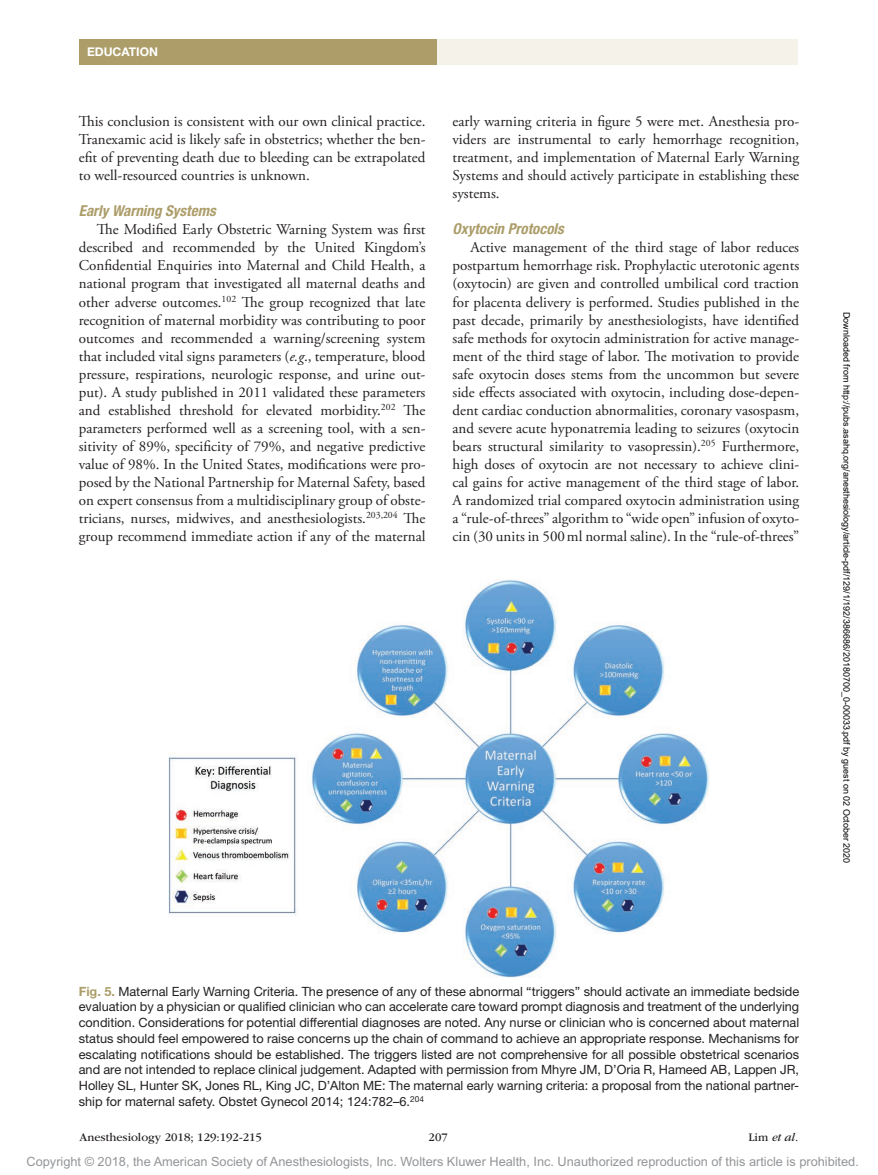
<style>
.page{position:relative;width:878px;height:1175px;background:#fff}
.page>*{position:absolute;margin:0;border:0;box-sizing:border-box;transform-origin:0 0}
.t1{font:15px/18px "Adobe Garamond Pro";color:#231f20;text-align:justify}
.t2{font:italic 700 condensed 15px "Helvetica Neue LT Std";color:#ac9d69}
.t3{font:12.75px/15.8px "Helvetica Neue LT Std";color:#231f20;text-align:justify}
.t4{font:12.75px "Arial MT Std";color:#939598}
.t5{font:12px "ITC Garamond Std";color:#231f20}
.t6{font:700 12px "Helvetica Neue";color:#fff}
.t7{font:italic 12px "ITC Garamond Std";color:#231f20}
.t8{font:9px "Arial";color:#000}
.s1{font-style:italic}
.s2{font-weight:700;color:#ac9d69}
.s3{font-style:normal}
</style>
<div class="page">
<div style="left:432px;top:39px;width:365px;height:26px;background:#f5f2ea"></div>
<div style="left:79px;top:39px;width:357px;height:25px;background:#ac9d69"></div>
<img style="left:169px;top:580px;width:540px;height:397px">
<p class="t6" style="left:87px;top:45px;width:72px">EDUCATION</p>
<p class="t1" style="left:79px;top:113px;width:348px">This conclusion is consistent with our own clinical practice.<br>Tranexamic acid is likely safe in obstetrics; whether the ben&shy;efit of preventing death due to bleeding can be extrapolated to well-resourced countries is unknown.</p>
<p class="t2" style="left:79px;top:202px;width:138px">Early Warning Systems</p>
<p class="t1" style="left:79px;top:221px;width:348px;text-indent:18px">The Modified Early Obstetric Warning System was first described and recommended by the United Kingdom’s Confidential Enquiries into Maternal and Child Health, a national program that investigated all maternal deaths and other adverse outcomes.<sup>102</sup> The group recognized that late recognition of maternal morbidity was contributing to poor outcomes and recommended a warning/screening system that included vital signs parameters (<span class="s1">e.g</span>., temperature, blood pressure, respirations, neurologic response, and urine out&shy;put). A study published in 2011 validated these parameters and established threshold for elevated morbidity.<sup>202</sup> The parameters performed well as a screening tool, with a sen&shy;sitivity of 89%, specificity of 79%, and negative predictive value of 98%. In the United States, modifications were pro&shy;posed by the National Partnership for Maternal Safety, based on expert consensus from a multidisciplinary group of obste&shy;tricians, nurses, midwives, and anesthesiologists.<sup>203,204</sup> The group recommend immediate action if any of the maternal</p>
<p class="t1" style="left:452px;top:113px;width:348px">early warning criteria in figure 5 were met. Anesthesia pro&shy;viders are instrumental to early hemorrhage recognition, treatment, and implementation of Maternal Early Warning Systems and should actively participate in establishing these systems.</p>
<p class="t2" style="left:452px;top:220px;width:113px">Oxytocin Protocols</p>
<p class="t1" style="left:452px;top:239px;width:348px;text-indent:18px">Active management of the third stage of labor reduces postpartum hemorrhage risk. Prophylactic uterotonic agents (oxytocin) are given and controlled umbilical cord traction for placenta delivery is performed. Studies published in the past decade, primarily by anesthesiologists, have identified safe methods for oxytocin administration for active manage&shy;ment of the third stage of labor. The motivation to provide safe oxytocin doses stems from the uncommon but severe side effects associated with oxytocin, including dose-depen&shy;dent cardiac conduction abnormalities, coronary vasospasm, and severe acute hyponatremia leading to seizures (oxytocin bears structural similarity to vasopressin).<sup>205</sup> Furthermore, high doses of oxytocin are not necessary to achieve clini&shy;cal gains for active management of the third stage of labor.<br>A randomized trial compared oxytocin administration using a “rule-of-threes” algorithm to “wide open” infusion of oxyto&shy;cin (30 units in 500ml normal saline). In the “rule-of-threes”</p>
<p class="t8" style="left:850px;top:312px;width:553px;rotate:90deg">Downloaded from http://pubs.asahq.org/anesthesiology/article-pdf/129/1/192/386686/20180700_0-00033.pdf by guest on 02 October 2020</p>
<p class="t3" style="left:79px;top:983px;width:722px"><span class="s2">Fig. 5.</span> Maternal Early Warning Criteria. The presence of any of these abnormal “triggers” should activate an immediate bedside evaluation by a physician or qualified clinician who can accelerate care toward prompt diagnosis and treatment of the underlying condition. Considerations for potential differential diagnoses are noted. Any nurse or clinician who is concerned about maternal status should feel empowered to raise concerns up the chain of command to achieve an appropriate response. Mechanisms for escalating notifications should be established. The triggers listed are not comprehensive for all possible obstetrical scenarios and are not intended to replace clinical judgement. Adapted with permission from Mhyre JM, D’Oria R, Hameed AB, Lappen JR, Holley SL, Hunter SK, Jones RL, King JC, D’Alton ME: The maternal early warning criteria: a proposal from the national partner&shy;ship for maternal safety. Obstet Gynecol 2014; 124:782–6.<sup>204</sup></p>
<p class="t5" style="left:80px;top:1130px;width:184px">Anesthesiology 2018; 129:192-215</p>
<p class="t5" style="left:428px;top:1130px;width:21px">207</p>
<p class="t7" style="left:748px;top:1130px;width:51px"><span class="s3">Lim</span> et al.</p>
<p class="t4" style="left:27px;top:1154px;width:833px">Copyright © 2018, the American Society of Anesthesiologists, Inc. Wolters Kluwer Health, Inc. Unauthorized reproduction of this article is prohibited.</p>
</div>
